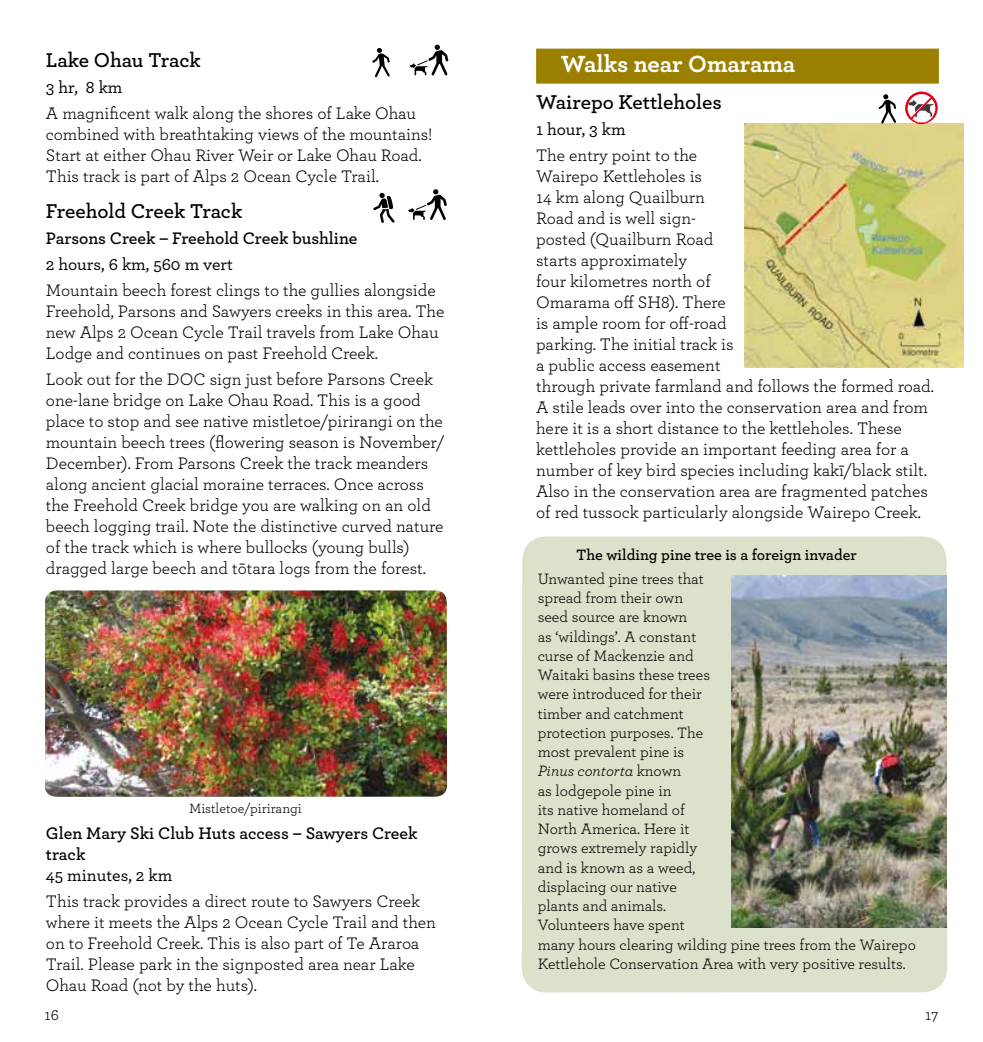
<style>
.page{position:relative;width:983px;height:1042px;background:#fff}
.page>*{position:absolute;margin:0;border:0;box-sizing:border-box;transform-origin:0 0}
.t1{font:700 24.5px "Archer";letter-spacing:-.005em;color:#fff}
.t2{font:600 21px "Archer";letter-spacing:-.01em;color:#000}
.t3{font:17.5px/21px "Archer";color:#000}
.t4{font:600 17.5px/21px "Archer";color:#000}
.t5{font:500 17.5px "Archer";color:#000}
.t6{font:15.75px/19.2px "Archer";color:#000}
.t7{font:600 15.75px "Archer";color:#000}
.t8{font:14px "Archer";color:#000}
.s1{font-style:italic}
</style>
<div class="page">
<img style="left:744px;top:123px;width:219px;height:244px">
<img style="left:45px;top:590px;width:402px;height:207px">
<svg style="left:878px;top:94px;width:18px;height:30px"></svg>
<img style="left:905px;top:91px;width:32px;height:33px">
<svg style="left:408px;top:189px;width:39px;height:31px"></svg>
<svg style="left:373px;top:193px;width:22px;height:30px"></svg>
<svg style="left:409px;top:45px;width:39px;height:31px"></svg>
<svg style="left:372px;top:48px;width:18px;height:29px"></svg>
<div style="left:536px;top:49px;width:402px;height:35px;background:#9b8000"></div>
<div style="left:521px;top:536px;width:426px;height:456px;background:#dbe1ca"></div>
<img style="left:731px;top:575px;width:215px;height:352px">
<p class="t2" style="left:46px;top:45px;width:156px">Lake Ohau Track</p>
<p class="t5" style="left:46px;top:75px;width:78px">3 hr, 8 km</p>
<p class="t3" style="left:46px;top:102px;width:388px">A magnificent walk along the shores of Lake Ohau combined with breathtaking views of the mountains!<br>Start at either Ohau River Weir or Lake Ohau Road.<br>This track is part of Alps 2 Ocean Cycle Trail.</p>
<p class="t2" style="left:46px;top:195px;width:198px">Freehold Creek Track</p>
<p class="t4" style="left:46px;top:227px;width:313px">Parsons Creek – Freehold Creek bushline</p>
<p class="t5" style="left:46px;top:252px;width:188px">2 hours, 6 km, 560 m vert</p>
<p class="t3" style="left:46px;top:279px;width:400px">Mountain beech forest clings to the gullies alongside Freehold, Parsons and Sawyers creeks in this area. The new Alps 2 Ocean Cycle Trail travels from Lake Ohau Lodge and continues on past Freehold Creek.</p>
<p class="t3" style="left:46px;top:368px;width:400px">Look out for the DOC sign just before Parsons Creek one-lane bridge on Lake Ohau Road. This is a good place to stop and see native mistletoe/pirirangi on the mountain beech trees (flowering season is November/ December). From Parsons Creek the track meanders along ancient glacial moraine terraces. Once across the Freehold Creek bridge you are walking on an old beech logging trail. Note the distinctive curved nature of the track which is where bullocks (young bulls) dragged large beech and tōtara logs from the forest.</p>
<p class="t8" style="left:189px;top:799px;width:114px">Mistletoe/pirirangi</p>
<p class="t4" style="left:46px;top:821px;width:373px">Glen Mary Ski Club Huts access – Sawyers Creek track</p>
<p class="t5" style="left:46px;top:862px;width:128px">45 minutes, 2 km</p>
<p class="t3" style="left:46px;top:889px;width:391px">This track provides a direct route to Sawyers Creek where it meets the Alps 2 Ocean Cycle Trail and then on to Freehold Creek. This is also part of Te Araroa Trail. Please park in the signposted area near Lake Ohau Road (not by the huts).</p>
<h1 class="t1" style="left:561px;top:45px;width:236px">Walks near Omarama</h1>
<p class="t2" style="left:536px;top:86px;width:187px">Wairepo Kettleholes</p>
<p class="t5" style="left:536px;top:117px;width:91px">1 hour, 3 km</p>
<p class="t3" style="left:536px;top:144px;width:399px">The entry point to the<br>Wairepo Kettleholes is<br>14 km along Quailburn<br>Road and is well sign-<br>posted (Quailburn Road<br>starts approximately<br>four kilometres north of<br>Omarama off SH8). There<br>is ample room for off-road<br>parking. The initial track is<br>a public access easement<br>through private farmland and follows the formed road.<br>A stile leads over into the conservation area and from here it is a short distance to the kettleholes. These kettleholes provide an important feeding area for a number of key bird species including kakī/black stilt.<br>Also in the conservation area are fragmented patches of red tussock particularly alongside Wairepo Creek.</p>
<p class="t7" style="left:576px;top:543px;width:282px">The wilding pine tree is a foreign invader</p>
<p class="t6" style="left:537px;top:568px;width:379px">Unwanted pine trees that<br>spread from their own<br>seed source are known<br>as ‘wildings’. A constant<br>curse of Mackenzie and<br>Waitaki basins these trees<br>were introduced for their<br>timber and catchment<br>protection purposes. The<br>most prevalent pine is<br><span class="s1">Pinus contorta</span> known<br>as lodgepole pine in<br>its native homeland of<br>North America. Here it<br>grows extremely rapidly<br>and is known as a weed,<br>displacing our native<br>plants and animals.<br>Volunteers have spent<br>many hours clearing wilding pine trees from the Wairepo<br>Kettlehole Conservation Area with very positive results.</p>
<p class="t8" style="left:561px;top:641px;width:86px">Ground beetle</p>
<p class="t6" style="left:45px;top:1004px;width:16px">16</p>
<p class="t6" style="left:925px;top:1004px;width:15px">17</p>
</div>
